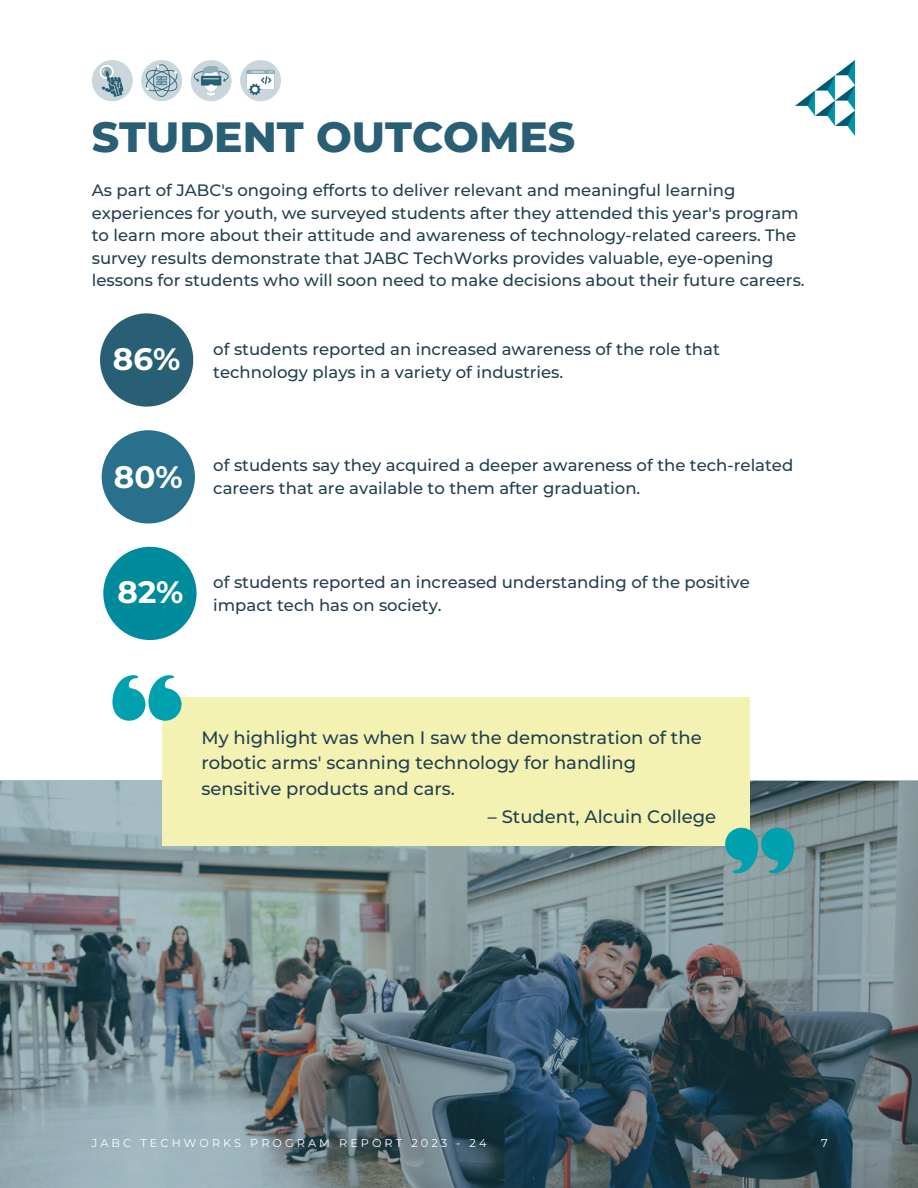
<style>
.page{position:relative;width:918px;height:1188px;background:#fff}
.page>*{position:absolute;margin:0;border:0;box-sizing:border-box;transform-origin:0 0}
.t1{font:800 42.3px "Montserrat";color:#285f74}
.t2{font:700 31.05px "Montserrat";color:#fff}
.t3{font:500 18px/25.8px "Montserrat";color:#22404d}
.t4{font:500 16.5px/22.5px "Montserrat";color:#22404d}
.t5{font:11.25px "Montserrat";letter-spacing:.27em;color:#fff}
</style>
<div class="page">
<svg style="left:0;top:780px;width:918px;height:408px;background:#687b81"></svg>
<div style="left:100px;top:313px;width:93px;height:94px;background:#285f74;border-radius:50%"></div>
<div style="left:102px;top:430px;width:93px;height:94px;background:#28708b;border-radius:50%"></div>
<div style="left:103px;top:547px;width:94px;height:93px;background:#008b9c;border-radius:50%"></div>
<div style="left:162px;top:698px;width:587px;height:148px;background:#f3f2b3"></div>
<svg style="left:112px;top:675px;width:69px;height:46px"></svg>
<svg style="left:725px;top:828px;width:70px;height:46px;background:#34a0a9"></svg>
<img style="left:92px;top:61px;width:188px;height:41px">
<img style="left:795px;top:61px;width:61px;height:75px">
<h3 class="t1" style="left:92px;top:111px;width:485px">STUDENT OUTCOMES</h3>
<h1 class="t4" style="left:92px;top:179px;width:714px">As part of JABC's ongoing efforts to deliver relevant and meaningful learning experiences for youth, we surveyed students after they attended this year's program to learn more about their attitude and awareness of technology-related careers. The survey results demonstrate that JABC TechWorks provides valuable, eye-opening lessons for students who will soon need to make decisions about their future careers.</h1>
<h3 class="t2" style="left:113px;top:340px;width:69px">86%</h3>
<h3 class="t2" style="left:114px;top:458px;width:70px">80%</h3>
<p class="t4" style="left:213px;top:338px;width:508px">of students reported an increased awareness of the role that</p>
<p class="t4" style="left:213px;top:361px;width:352px">technology plays in a variety of industries.</p>
<h2 class="t4" style="left:213px;top:454px;width:582px">of students say they acquired a deeper awareness of the tech-related</h2>
<h2 class="t4" style="left:213px;top:477px;width:429px">careers that are available to them after graduation.</h2>
<h2 class="t2" style="left:118px;top:573px;width:68px">82%</h2>
<h3 class="t4" style="left:213px;top:571px;width:538px">of students reported an increased understanding of the positive impact tech has on society.</h3>
<h2 class="t3" style="left:201px;top:724px;width:502px">My highlight was when I saw the demonstration of the robotic arms' scanning technology for handling sensitive products and cars.</h2>
<h3 class="t3" style="left:488px;top:804px;width:230px">– Student, Alcuin College</h3>
<p class="t5" style="left:92px;top:1136px;width:396px">JABC TECHWORKS PROGRAM REPORT 2023 - 24</p>
<p class="t5" style="left:821px;top:1136px;width:8px">7</p>
</div>
